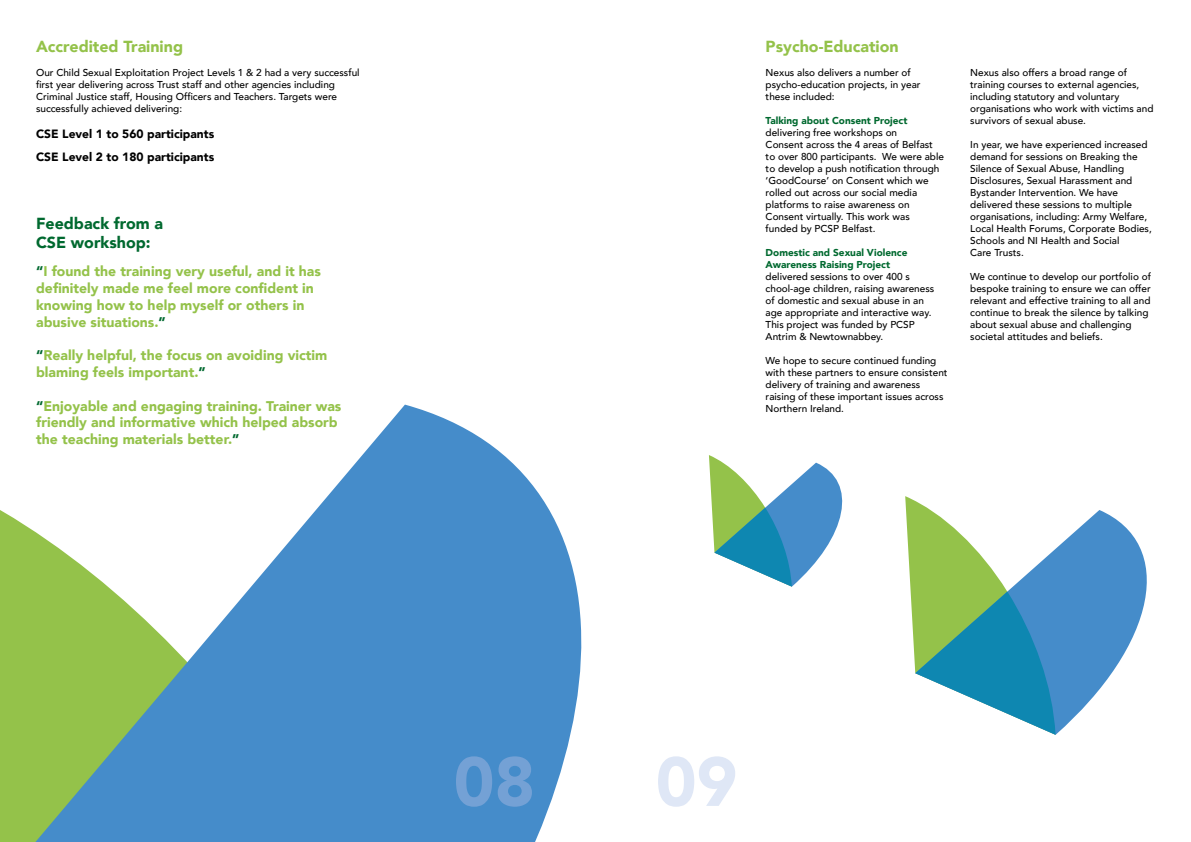
<style>
.page{position:relative;width:1191px;height:842px;background:#fff}
.page>*{position:absolute;margin:0;border:0;box-sizing:border-box;transform-origin:0 0}
.t1{font:900 68.8px "Avenir";color:#dfe7f6}
.t2{font:900 68.8px "Avenir";color:#74a1d5}
.t3{font:900 16px "Avenir";color:#94c24a}
.t4{font:900 16px/19.2px "Avenir";color:#00692f}
.t5{font:900 14px/16.8px "Avenir";color:#94c24a}
.t6{font:900 12px "Avenir";color:#000}
.t7{font:500 10px/12px "Avenir";color:#000}
.s1{color:#00692f}
.s2{font-weight:900;color:#00692f}
</style>
<div class="page">
<svg style="left:0;top:405px;width:582px;height:437px;fill:#458cca"></svg>
<svg style="left:1055px;top:510px;width:92px;height:225px;fill:#458cca"></svg>
<svg style="left:905px;top:496px;width:150px;height:239px"></svg>
<svg style="left:709px;top:455px;width:134px;height:132px"></svg>
<p class="t3" style="left:36px;top:33px;width:149px">Accredited Training</p>
<p class="t7" style="left:36px;top:66px;width:325px">Our Child Sexual Exploitation Project Levels 1 &amp; 2 had a very successful first year delivering across Trust staff and other agencies including Criminal Justice staff, Housing Officers and Teachers. Targets were successfully achieved delivering:</p>
<p class="t6" style="left:36px;top:124px;width:180px">CSE Level 1 to 560 participants</p>
<p class="t6" style="left:36px;top:146px;width:180px">CSE Level 2 to 180 participants</p>
<p class="t4" style="left:36px;top:213px;width:129px">Feedback from a<br>CSE workshop:</p>
<p class="t5" style="left:36px;top:263px;width:286px"><span class="s1">“</span>I found the training very useful, and it has definitely made me feel more confident in knowing how to help myself or others in abusive situations.<span class="s1">”</span></p>
<p class="t5" style="left:36px;top:347px;width:293px"><span class="s1">“</span>Really helpful, the focus on avoiding victim blaming feels important.<span class="s1">”</span></p>
<p class="t5" style="left:36px;top:397px;width:307px"><span class="s1">“</span>Enjoyable and engaging training. Trainer was friendly and informative which helped absorb the teaching materials better.<span class="s1">”</span></p>
<p class="t2" style="left:454px;top:723px;width:83px">08</p>
<p class="t3" style="left:765px;top:33px;width:135px">Psycho-Education</p>
<p class="t7" style="left:765px;top:66px;width:156px">Nexus also delivers a number of psycho-education projects, in year these included:</p>
<p class="t7" style="left:765px;top:114px;width:180px"><span class="s2">Talking about Consent Project </span>delivering free workshops on<br>Consent across the 4 areas of Belfast to over 800 participants. We were able to develop a push notification through ‘GoodCourse’ on Consent which we rolled out across our social media platforms to raise awareness on Consent virtually. This work was</p>
<p class="t7" style="left:765px;top:222px;width:111px">funded by PCSP Belfast.</p>
<p class="t7" style="left:765px;top:246px;width:170px"><span class="s2">Domestic and Sexual Violence<br>Awareness Raising Project </span>delivered sessions to over 400 s chool-age children, raising awareness of domestic and sexual abuse in an age appropriate and interactive way.<br>This project was funded by PCSP<br>Antrim &amp; Newtownabbey.</p>
<p class="t7" style="left:765px;top:354px;width:183px">We hope to secure continued funding with these partners to ensure consistent delivery of training and awareness raising of these important issues across Northern Ireland.</p>
<p class="t7" style="left:970px;top:66px;width:185px">Nexus also offers a broad range of training courses to external agencies, including statutory and voluntary organisations who work with victims and survivors of sexual abuse.</p>
<p class="t7" style="left:970px;top:138px;width:183px">In year, we have experienced increased demand for sessions on Breaking the Silence of Sexual Abuse, Handling Disclosures, Sexual Harassment and Bystander Intervention. We have delivered these sessions to multiple organisations, including: Army Welfare, Local Health Forums, Corporate Bodies, Schools and NI Health and Social<br>Care Trusts.</p>
<p class="t7" style="left:970px;top:270px;width:182px">We continue to develop our portfolio of bespoke training to ensure we can offer relevant and effective training to all and continue to break the silence by talking about sexual abuse and challenging societal attitudes and beliefs.</p>
<p class="t1" style="left:656px;top:723px;width:83px">09</p>
</div>
